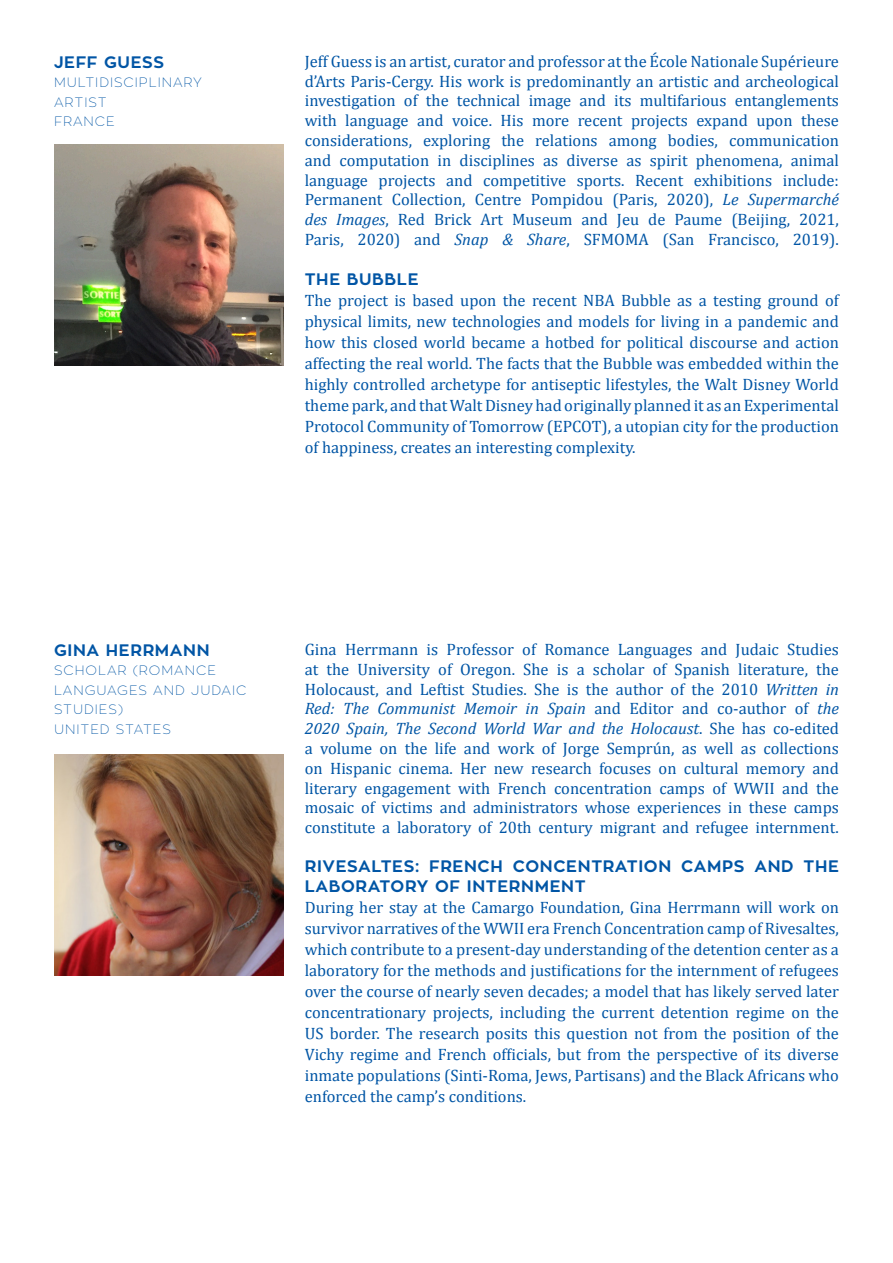
<style>
.page{position:relative;width:893px;height:1263px;background:#fff}
.page>*{position:absolute;margin:0;border:0;box-sizing:border-box;transform-origin:0 0}
.t1{font:16.5px/19.8px "Cambria";color:#0155a5;text-align:justify}
.t2{font:700 16.5px/19.8px "Zona Pro";letter-spacing:.04em;color:#0155a5}
.t3{font:100 13.5px/19.5px "Zona Pro";letter-spacing:.07em;color:#0155a5}
.s1{font-style:italic}
</style>
<div class="page">
<img style="left:54px;top:145px;width:229px;height:221px">
<img style="left:54px;top:755px;width:229px;height:221px">
<p class="t2" style="left:54px;top:52px;width:111px">JEFF GUESS</p>
<p class="t3" style="left:54px;top:73px;width:149px">MULTIDISCIPLINARY<br>ARTIST</p>
<p class="t3" style="left:54px;top:112px;width:62px">FRANCE</p>
<p class="t1" style="left:305px;top:51px;width:536px">Jeff Guess is an artist, curator and professor at the École Nationale Supérieure d’Arts Paris-Cergy. His work is predominantly an artistic and archeological investigation of the technical image and its multifarious entanglements with language and voice. His more recent projects expand upon these considerations, exploring the relations among bodies, communication and computation in disciplines as diverse as spirit phenomena, animal language projects and competitive sports. Recent exhibitions include:<br>Permanent Collection, Centre Pompidou (Paris, 2020), <span class="s1">Le Supermarché des Images</span>, Red Brick Art Museum and Jeu de Paume (Beijing, 2021, Paris, 2020) and <span class="s1">Snap &amp; Share</span>, SFMOMA (San Francisco, 2019).</p>
<p class="t2" style="left:305px;top:269px;width:115px">THE BUBBLE</p>
<p class="t1" style="left:305px;top:289px;width:536px;line-height:21px">The project is based upon the recent NBA Bubble as a testing ground of physical limits, new technologies and models for living in a pandemic and how this closed world became a hotbed for political discourse and action affecting the real world. The facts that the Bubble was embedded within the highly controlled archetype for antiseptic lifestyles, the Walt Disney World theme park, and that Walt Disney had originally planned it as an Experimental Protocol Community of Tomorrow (EPCOT), a utopian city for the production of happiness, creates an interesting complexity.</p>
<p class="t2" style="left:54px;top:640px;width:157px">GINA HERRMANN</p>
<p class="t3" style="left:54px;top:661px;width:194px">SCHOLAR (ROMANCE<br>LANGUAGES AND JUDAIC<br>STUDIES)</p>
<p class="t3" style="left:54px;top:719px;width:118px">UNITED STATES</p>
<p class="t1" style="left:305px;top:639px;width:536px">Gina Herrmann is Professor of Romance Languages and Judaic Studies at the University of Oregon. She is a scholar of Spanish literature, the Holocaust, and Leftist Studies. She is the author of the 2010 <span class="s1">Written in Red: The Communist Memoir in Spain</span> and Editor and co-author of <span class="s1">the 2020 Spain, The Second World War and the Holocaust</span>. She has co-edited a volume on the life and work of Jorge Semprún, as well as collections on Hispanic cinema. Her new research focuses on cultural memory and literary engagement with French concentration camps of WWII and the mosaic of victims and administrators whose experiences in these camps constitute a laboratory of 20th century migrant and refugee internment.</p>
<p class="t2" style="left:305px;top:857px;width:536px">RIVESALTES: FRENCH CONCENTRATION CAMPS AND THE<br>LABORATORY OF INTERNMENT</p>
<p class="t1" style="left:305px;top:897px;width:536px;line-height:21px">During her stay at the Camargo Foundation, Gina Herrmann will work on survivor narratives of the WWII era French Concentration camp of Rivesaltes, which contribute to a present-day understanding of the detention center as a laboratory for the methods and justifications for the internment of refugees over the course of nearly seven decades; a model that has likely served later concentrationary projects, including the current detention regime on the US border. The research posits this question not from the position of the Vichy regime and French officials, but from the perspective of its diverse inmate populations (Sinti-Roma, Jews, Partisans) and the Black Africans who enforced the camp’s conditions.</p>
</div>
